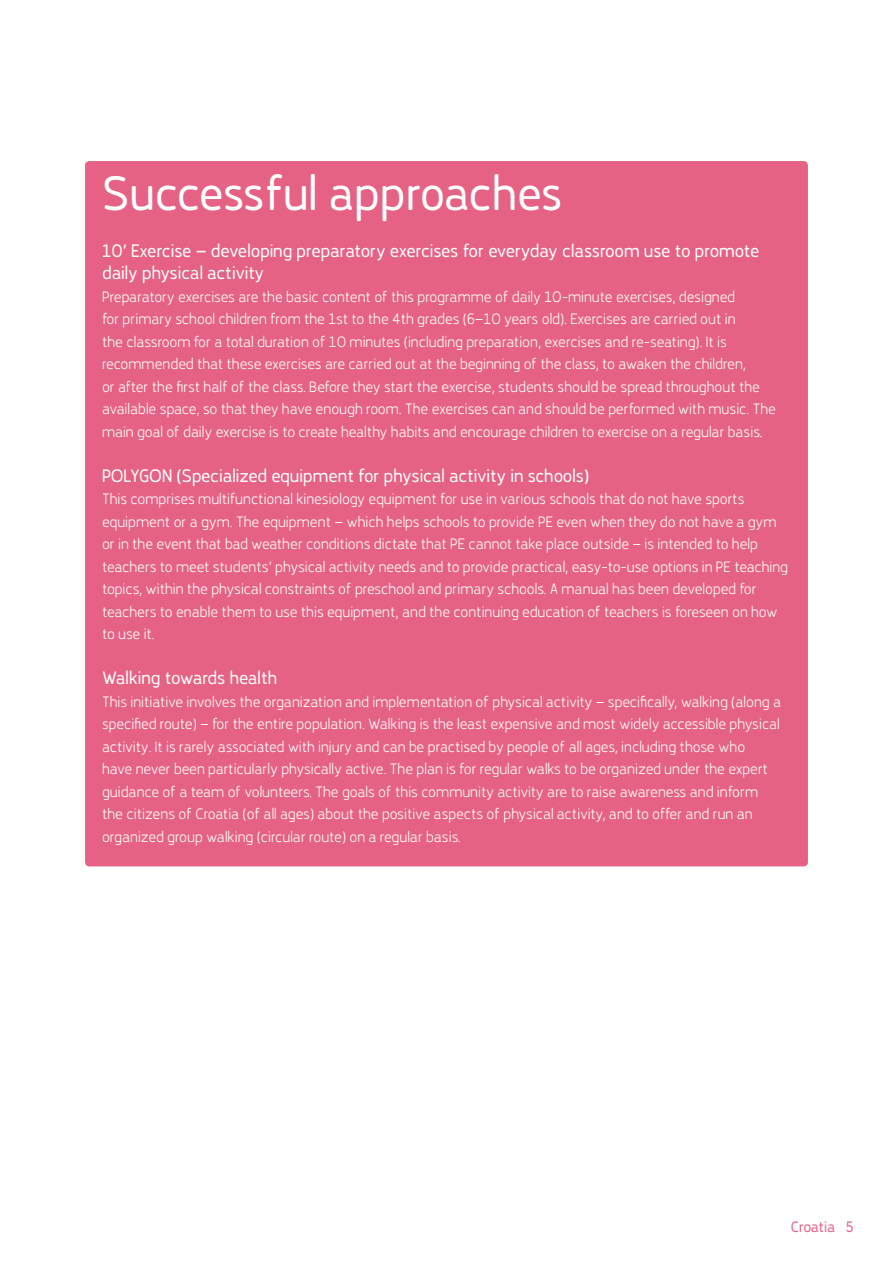
<style>
.page{position:relative;width:893px;height:1263px;background:#fff}
.page>*{position:absolute;margin:0;border:0;box-sizing:border-box;transform-origin:0 0}
.t1{font:48px "Karlsen Round";letter-spacing:-.015em;color:#fff}
.t2{font:18px/22.5px "Karlsen Round";letter-spacing:-.02em;color:#fff}
.t3{font:18px "Karlsen Round";color:#fff}
.t4{font:300 15px/22.5px "Karlsen Round";color:#fff}
.t5{font:15px "Karlsen Round";letter-spacing:-.015em;color:#e66284}
</style>
<div class="page">
<div style="left:85px;top:161px;width:723px;height:705px;background:#e66284;border-radius:4px"></div>
<h1 class="t1" style="left:102px;top:163px;width:462px">Successful approaches</h1>
<p class="t2" style="left:102px;top:239px;width:659px">10’ Exercise — developing preparatory exercises for everyday classroom use to promote daily physical activity</p>
<p class="t4" style="left:102px;top:285px;width:676px">Preparatory exercises are the basic content of this programme of daily 10-minute exercises, designed<br>for primary school children from the 1st to the 4th grades (6—10 years old). Exercises are carried out in<br>the classroom for a total duration of 10 minutes (including preparation, exercises and re-seating). It is recommended that these exercises are carried out at the beginning of the class, to awaken the children,<br>or after the first half of the class. Before they start the exercise, students should be spread throughout the available space, so that they have enough room. The exercises can and should be performed with music. The main goal of daily exercise is to create healthy habits and encourage children to exercise on a regular basis.</p>
<p class="t3" style="left:102px;top:464px;width:489px">POLYGON (Specialized equipment for physical activity in schools)</p>
<p class="t4" style="left:102px;top:488px;width:688px">This comprises multifunctional kinesiology equipment for use in various schools that do not have sports equipment or a gym. The equipment — which helps schools to provide PE even when they do not have a gym or in the event that bad weather conditions dictate that PE cannot take place outside — is intended to help teachers to meet students’ physical activity needs and to provide practical, easy-to-use options in PE teaching topics, within the physical constraints of preschool and primary schools. A manual has been developed for teachers to enable them to use this equipment, and the continuing education of teachers is foreseen on how to use it.</p>
<p class="t3" style="left:102px;top:667px;width:177px">Walking towards health</p>
<p class="t4" style="left:102px;top:690px;width:681px">This initiative involves the organization and implementation of physical activity — specifically, walking (along a specified route) — for the entire population. Walking is the least expensive and most widely accessible physical activity. It is rarely associated with injury and can be practised by people of all ages, including those who<br>have never been particularly physically active. The plan is for regular walks to be organized under the expert guidance of a team of volunteers. The goals of this community activity are to raise awareness and inform the citizens of Croatia (of all ages) about the positive aspects of physical activity, and to offer and run an organized group walking (circular route) on a regular basis.</p>
<p class="t5" style="left:791px;top:1217px;width:64px">Croatia 5</p>
</div>
